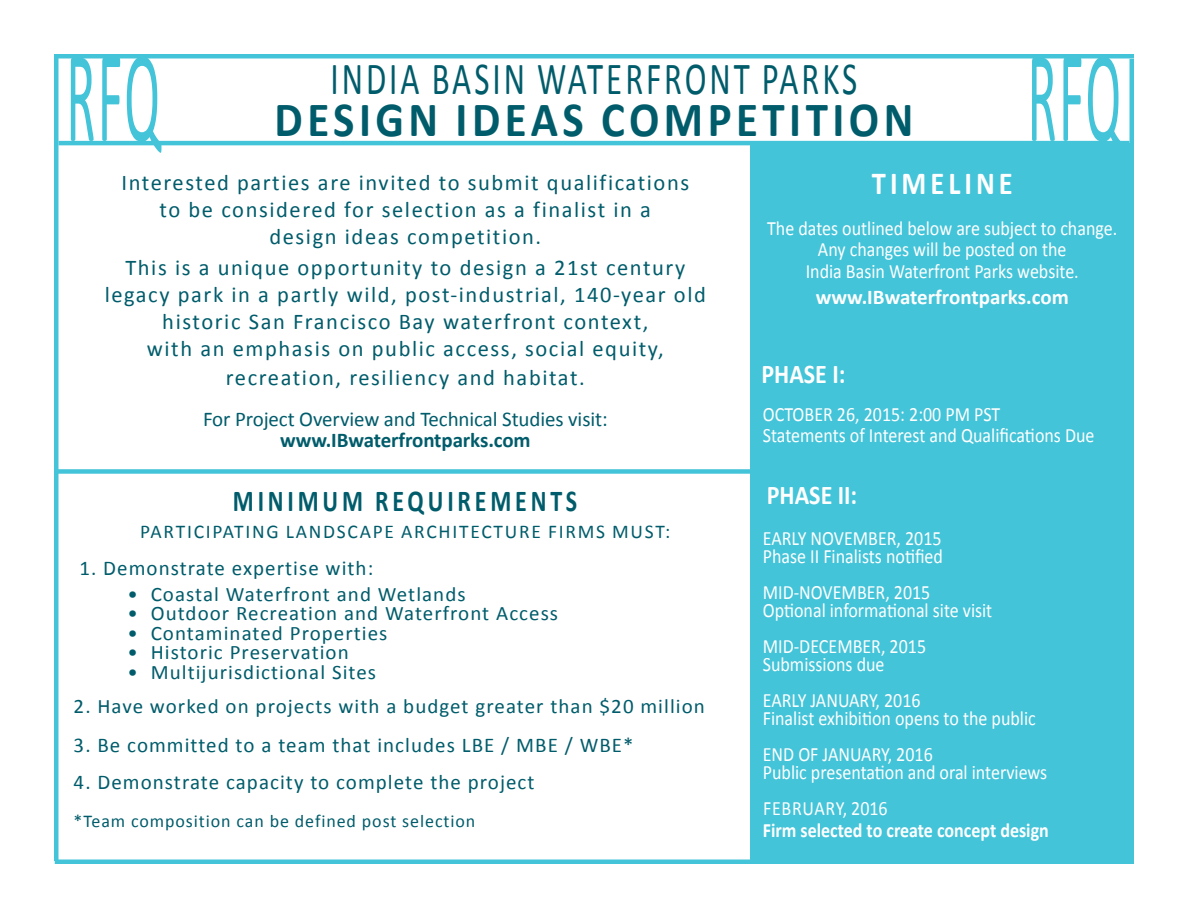
<style>
.page{position:relative;width:1188px;height:918px;background:#fff}
.page>*{position:absolute;margin:0;border:0;box-sizing:border-box;transform-origin:0 0}
.t1{font:131.25px "Calibri";letter-spacing:.035em;color:#44c4d9;scale:.41 1}
.t2{font:700 49.5px "Calibri";letter-spacing:.1em;color:#005c6b;scale:.91 1}
.t3{font:46.2px "Calibri";letter-spacing:.09em;color:#005c6b;scale:.71 1}
.t4{font:700 32.25px "Calibri";letter-spacing:.14em;color:#fff;scale:.88 1}
.t5{font:700 30.45px "Calibri";letter-spacing:.16em;color:#005c6b;scale:.79 1}
.t6{font:700 27.15px "Calibri";color:#fff;scale:.88 1}
.t7{font:22.5px/27.5px "Calibri";letter-spacing:.07em;color:#005c6b;text-align:center}
.t8{font:21px "Calibri";letter-spacing:.05em;color:#005c6b}
.t9{font:21px "Calibri";letter-spacing:-.005em;color:#005c6b}
.t10{font:700 21px "Calibri";letter-spacing:-.005em;color:#005c6b}
.t11{font:700 21px "Calibri";color:#fff}
.t12{font:20.55px "Calibri";letter-spacing:.05em;color:#005c6b}
.t13{font:20.4px/18px "Calibri";color:#fff;scale:.88 1}
.t14{font:700 20.4px "Calibri";color:#fff;scale:.88 1}
.t15{font:20.4px "Calibri";letter-spacing:.03em;color:#fff;scale:.88 1}
.t16{font:19.5px "Calibri";letter-spacing:.09em;color:#005c6b}
.t17{font:18px "Calibri";letter-spacing:.05em;color:#005c6b}
</style>
<div class="page">
<div style="left:751px;top:145px;width:383px;height:717px;background:#44c4d9"></div>
<hr style="left:54px;top:54px;width:1080px;height:4px;background:#44c4d9">
<div style="left:55px;top:469px;width:696px;height:5px;background:#44c4d9"></div>
<hr style="left:55px;top:860px;width:696px;height:4px;background:#44c4d9">
<hr style="left:54px;top:56px;width:4px;height:805px;background:#44c4d9">
<hr style="left:58px;top:141px;width:1072px;height:4px;background:#44c4d9">
<hr style="left:1130px;top:59px;width:4px;height:805px;background:#44c4d9">
<h1 class="t1" style="left:66px;top:14px;width:231px">RFQ</h1>
<h1 class="t1" style="left:1027px;top:14px;width:231px">RFQ</h1>
<h3 class="t3" style="left:331px;top:50px;width:743px">INDIA BASIN WATERFRONT PARKS</h3>
<h2 class="t2" style="left:275px;top:88px;width:704px">DESIGN IDEAS COMPETITION</h2>
<p class="t7" style="left:121px;top:169px;width:569px;line-height:27px">Interested parties are invited to submit qualifications to be considered for selection as a finalist in a<br>design ideas competition.</p>
<p class="t7" style="left:105px;top:254px;width:603px">This is a unique opportunity to design a 21st century legacy park in a partly wild, post-industrial, 140-year old historic San Francisco Bay waterfront context,<br>with an emphasis on public access, social equity, recreation, resiliency and habitat.</p>
<p class="t9" style="left:203px;top:405px;width:406px">For Project Overview and Technical Studies visit:</p>
<p class="t10" style="left:280px;top:426px;width:252px">www.IBwaterfrontparks.com</p>
<h3 class="t5" style="left:233px;top:482px;width:437px">MINIMUM REQUIREMENTS</h3>
<p class="t16" style="left:140px;top:519px;width:22px">Parti</p>
<p class="t16" style="left:194px;top:519px;width:23px">cipatin</p>
<p class="t16" style="left:267px;top:519px;width:405px">g LANDSCAPE ARCHITECTURE firms must:</p>
<p class="t8" style="left:79px;top:555px;width:295px">1. Demonstrate expertise with:</p>
<p class="t12" style="left:128px;top:581px;width:340px">• Coastal Waterfront and Wetlands</p>
<p class="t12" style="left:128px;top:600px;width:432px">• Outdoor Recreation and Waterfront Access</p>
<p class="t12" style="left:128px;top:620px;width:261px">• Contaminated Properties</p>
<p class="t12" style="left:128px;top:639px;width:223px">• Historic Preservation</p>
<p class="t12" style="left:128px;top:659px;width:250px">• Multijurisdictional Sites</p>
<p class="t12" style="left:74px;top:693px;width:633px">2. Have worked on projects with a budget greater than $20 million</p>
<p class="t8" style="left:74px;top:731px;width:562px">3. Be committed to a team that includes LBE / M BE / WBE*</p>
<p class="t8" style="left:74px;top:769px;width:462px">4. Demonstrate capacity to complete the project</p>
<p class="t17" style="left:74px;top:809px;width:403px">*Team composition can be defined post selection</p>
<h3 class="t4" style="left:872px;top:162px;width:162px">TIMELINE</h3>
<p class="t13" style="left:767px;top:217px;width:399px;line-height:21.6px;text-align:center">The dates outlined below are subject to change.<br>Any changes will be posted on the<br>India Basin Waterfront Parks website.</p>
<p class="t11" style="left:816px;top:284px;width:255px">www.IBwaterfrontparks.com</p>
<h3 class="t6" style="left:761px;top:356px;width:97px">PHASE I:</h3>
<p class="t13" style="left:763px;top:403px;width:378px;line-height:21.6px">OCTOBER 26, 2015: 2:00 PM PST<br>Statements of Interest and Qualifications Due</p>
<h3 class="t6" style="left:767px;top:477px;width:104px">PHASE II:</h3>
<p class="t13" style="left:763px;top:529px;width:206px">EARLY NOVEM BER, 2015<br>Phase II Finalists notified</p>
<p class="t13" style="left:763px;top:583px;width:262px">M ID-NOVEM BER, 2015<br>Optional informational site visit</p>
<p class="t13" style="left:763px;top:637px;width:187px">M ID-DECEM BER, 2015<br>Submissions due</p>
<p class="t13" style="left:763px;top:691px;width:312px">EARLY JANUARY, 2016<br>Finalist exhibition opens to the public</p>
<p class="t13" style="left:763px;top:745px;width:325px">END OF JANUARY, 2016<br>Public presentation and oral interviews</p>
<p class="t15" style="left:763px;top:795px;width:143px">FEBRUARY, 2016</p>
<p class="t14" style="left:763px;top:817px;width:327px">Firm selected to create concept design</p>
</div>
